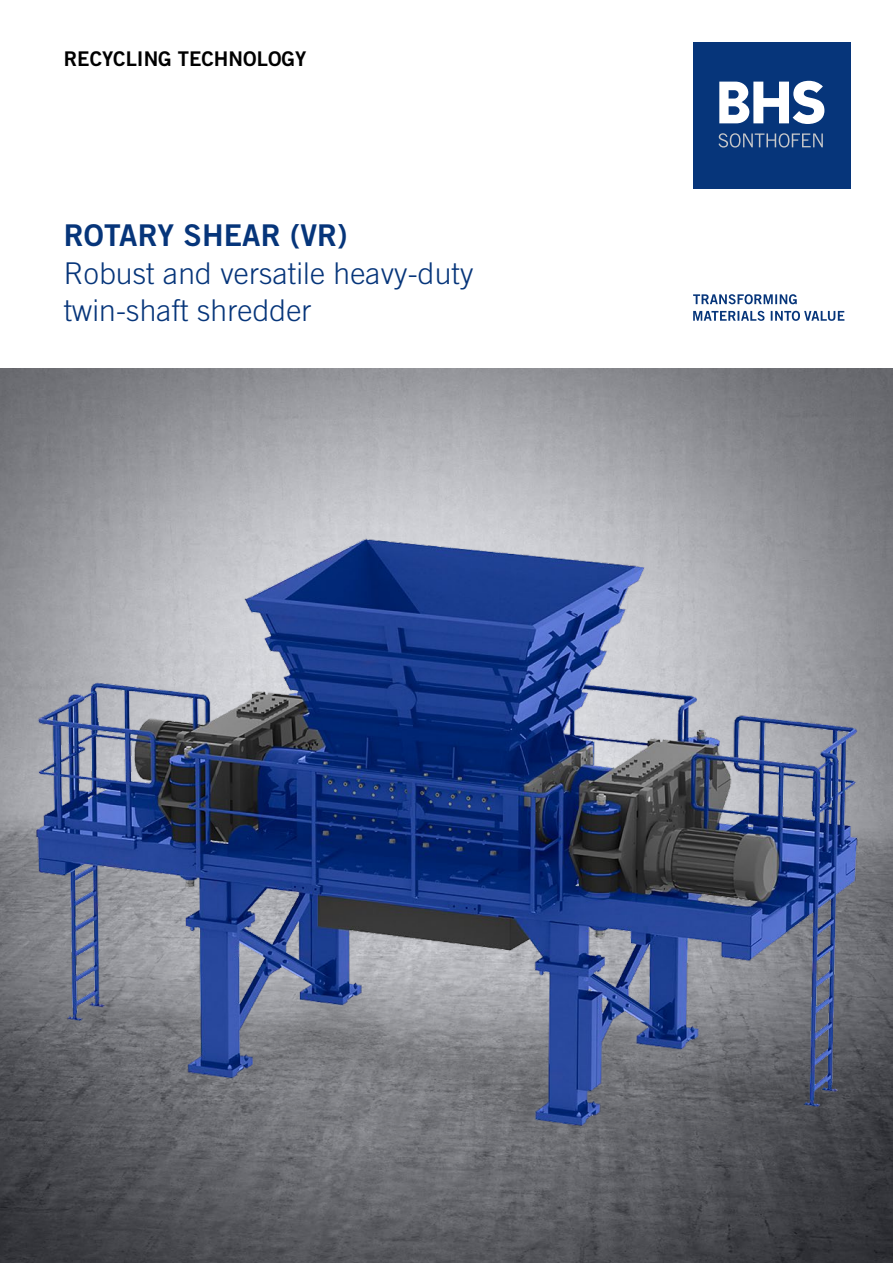
<style>
.page{position:relative;width:893px;height:1263px;background:#fff}
.page>*{position:absolute;margin:0;border:0;box-sizing:border-box;transform-origin:0 0}
.Titel_25_27{font:300 30px/37.2px "Trade Gothic LT Std";letter-spacing:.005em;color:#06357a}
.Titel_25_27-2{font:30px "Trade Gothic LT Std Bd 2";letter-spacing:.005em;color:#06357a}
.Rubrik_14_6_17{font:20.25px "Trade Gothic LT Std Bd 2";color:#000}
</style>
<div class="page">
<img style="left:0;top:369px;width:893px;height:894px">
<img style="left:0;top:454px;width:893px;height:780px">
<div style="left:693px;top:43px;width:157px;height:146px;background:#06357a"></div>
<svg style="left:718px;top:133px;width:105px;height:15px"></svg>
<svg style="left:719px;top:81px;width:105px;height:43px"></svg>
<svg style="left:693px;top:311px;width:151px;height:10px"></svg>
<svg style="left:693px;top:294px;width:104px;height:10px"></svg>
<p class="Rubrik_14_6_17" style="left:64px;top:46px;width:244px">RECYCLING TECHNOLOGY</p>
<p class="Titel_25_27-2" style="left:64px;top:217px;width:285px">ROTARY SHEAR (VR)</p>
<p class="Titel_25_27" style="left:64px;top:254px;width:411px">Robust and versatile heavy-duty twin-shaft shredder</p>
</div>
